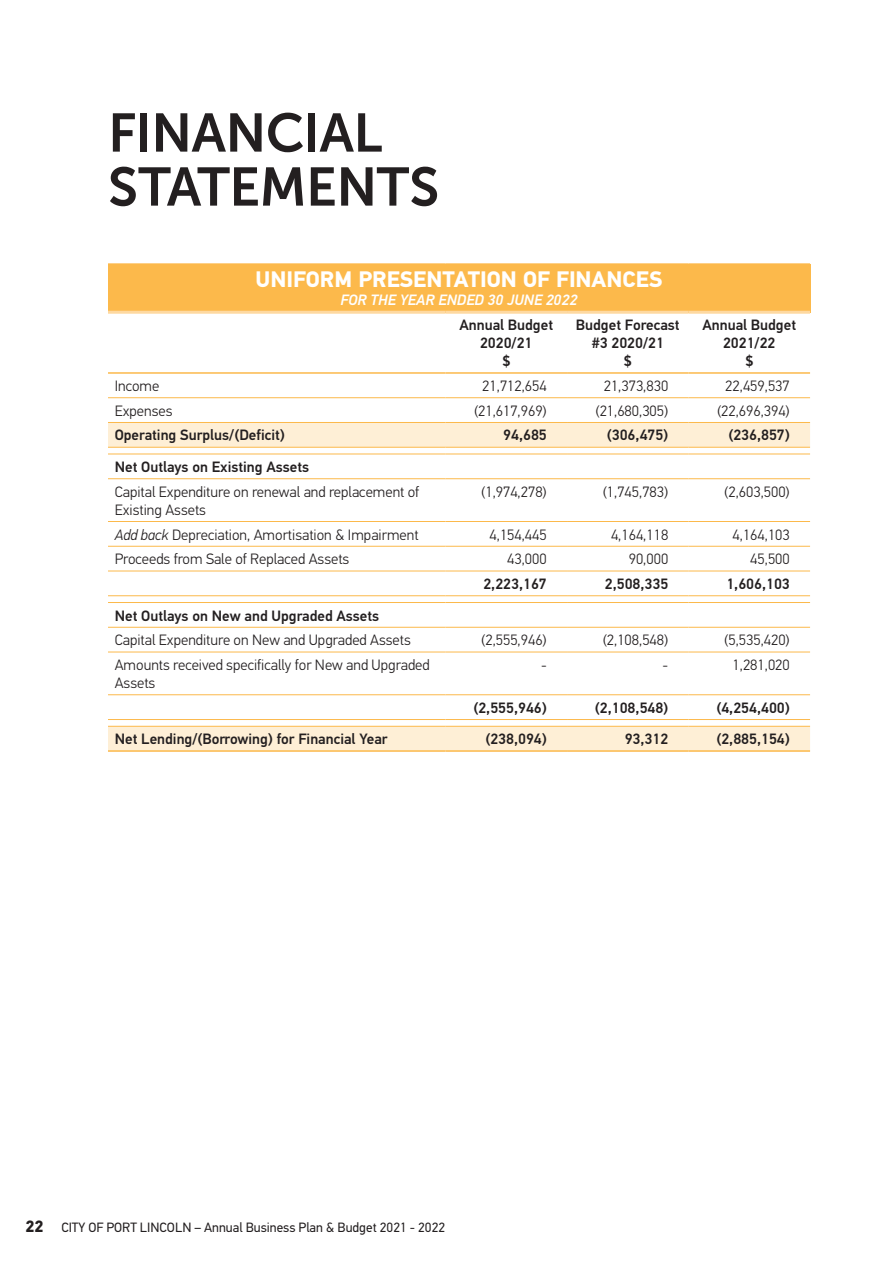
<style>
.page{position:relative;width:893px;height:1263px;background:#fff}
.page>*{position:absolute;margin:0;border:0;box-sizing:border-box;transform-origin:0 0}
.t1{font:54px/54px "Museo Sans W01 700";letter-spacing:-.015em;color:#231f20}
.t2{font:700 22.5px "PFDIN Text Pro";color:#fff}
.t3{font:300 15px/18px "PFDIN Text Pro";color:#231f20}
.t4{font:500 15px/18px "PFDIN Text Pro";color:#231f20;text-align:center}
.t5{font:italic 500 15px "PFDIN Text Pro";color:#fff}
.t6{font:13.5px "PFDIN Text Pro";color:#231f20}
.s1{font-style:italic}
.s2{font-weight:700;font-size:16.5px}
</style>
<div class="page">
<div style="left:108px;top:264px;width:702px;height:48px;background:#fcb94b"></div>
<svg style="left:108px;top:423px;width:702px;height:327px"></svg>
<hr style="left:108px;top:397px;width:338px;height:1px;background:#fcb94b">
<hr style="left:446px;top:397px;width:121px;height:1px;background:#fcb94b">
<hr style="left:567px;top:397px;width:121px;height:1px;background:#fcb94b">
<hr style="left:688px;top:397px;width:122px;height:1px;background:#fcb94b">
<hr style="left:108px;top:422px;width:338px;height:1px;background:#fcb94b">
<hr style="left:446px;top:422px;width:121px;height:1px;background:#fcb94b">
<hr style="left:567px;top:422px;width:121px;height:1px;background:#fcb94b">
<hr style="left:688px;top:422px;width:122px;height:1px;background:#fcb94b">
<hr style="left:108px;top:447px;width:338px;height:1px;background:#fcb94b">
<hr style="left:446px;top:447px;width:121px;height:1px;background:#fcb94b">
<hr style="left:567px;top:447px;width:121px;height:1px;background:#fcb94b">
<hr style="left:688px;top:447px;width:122px;height:1px;background:#fcb94b">
<hr style="left:108px;top:454px;width:338px;height:1px;background:#fcb94b">
<hr style="left:446px;top:454px;width:121px;height:1px;background:#fcb94b">
<hr style="left:567px;top:454px;width:121px;height:1px;background:#fcb94b">
<hr style="left:688px;top:454px;width:122px;height:1px;background:#fcb94b">
<hr style="left:108px;top:478px;width:338px;height:1px;background:#fcb94b">
<hr style="left:446px;top:478px;width:121px;height:1px;background:#fcb94b">
<hr style="left:567px;top:478px;width:121px;height:1px;background:#fcb94b">
<hr style="left:688px;top:478px;width:122px;height:1px;background:#fcb94b">
<hr style="left:108px;top:521px;width:338px;height:1px;background:#fcb94b">
<hr style="left:446px;top:521px;width:121px;height:1px;background:#fcb94b">
<hr style="left:567px;top:521px;width:121px;height:1px;background:#fcb94b">
<hr style="left:688px;top:521px;width:122px;height:1px;background:#fcb94b">
<hr style="left:108px;top:546px;width:338px;height:1px;background:#fcb94b">
<hr style="left:446px;top:546px;width:121px;height:1px;background:#fcb94b">
<hr style="left:567px;top:546px;width:121px;height:1px;background:#fcb94b">
<hr style="left:688px;top:546px;width:122px;height:1px;background:#fcb94b">
<hr style="left:108px;top:571px;width:338px;height:1px;background:#fcb94b">
<hr style="left:446px;top:571px;width:121px;height:1px;background:#fcb94b">
<hr style="left:567px;top:571px;width:121px;height:1px;background:#fcb94b">
<hr style="left:688px;top:571px;width:122px;height:1px;background:#fcb94b">
<hr style="left:108px;top:595px;width:338px;height:1px;background:#fcb94b">
<hr style="left:446px;top:595px;width:121px;height:1px;background:#fcb94b">
<hr style="left:567px;top:595px;width:121px;height:1px;background:#fcb94b">
<hr style="left:688px;top:595px;width:122px;height:1px;background:#fcb94b">
<hr style="left:108px;top:602px;width:338px;height:1px;background:#fcb94b">
<hr style="left:446px;top:602px;width:121px;height:1px;background:#fcb94b">
<hr style="left:567px;top:602px;width:121px;height:1px;background:#fcb94b">
<hr style="left:688px;top:602px;width:122px;height:1px;background:#fcb94b">
<hr style="left:108px;top:627px;width:338px;height:1px;background:#fcb94b">
<hr style="left:446px;top:627px;width:121px;height:1px;background:#fcb94b">
<hr style="left:567px;top:627px;width:121px;height:1px;background:#fcb94b">
<hr style="left:688px;top:627px;width:122px;height:1px;background:#fcb94b">
<hr style="left:108px;top:652px;width:338px;height:1px;background:#fcb94b">
<hr style="left:446px;top:652px;width:121px;height:1px;background:#fcb94b">
<hr style="left:567px;top:652px;width:121px;height:1px;background:#fcb94b">
<hr style="left:688px;top:652px;width:122px;height:1px;background:#fcb94b">
<hr style="left:108px;top:694px;width:338px;height:1px;background:#fcb94b">
<hr style="left:446px;top:694px;width:121px;height:1px;background:#fcb94b">
<hr style="left:567px;top:694px;width:121px;height:1px;background:#fcb94b">
<hr style="left:688px;top:694px;width:122px;height:1px;background:#fcb94b">
<hr style="left:108px;top:719px;width:338px;height:1px;background:#fcb94b">
<hr style="left:446px;top:719px;width:121px;height:1px;background:#fcb94b">
<hr style="left:567px;top:719px;width:121px;height:1px;background:#fcb94b">
<hr style="left:688px;top:719px;width:122px;height:1px;background:#fcb94b">
<hr style="left:108px;top:726px;width:338px;height:1px;background:#fcb94b">
<hr style="left:446px;top:726px;width:121px;height:1px;background:#fcb94b">
<hr style="left:567px;top:726px;width:121px;height:1px;background:#fcb94b">
<hr style="left:688px;top:726px;width:122px;height:1px;background:#fcb94b">
<hr style="left:108px;top:750px;width:338px;height:2px;background:#fcb94b">
<hr style="left:446px;top:750px;width:121px;height:2px;background:#fcb94b">
<hr style="left:567px;top:750px;width:121px;height:2px;background:#fcb94b">
<hr style="left:688px;top:750px;width:122px;height:2px;background:#fcb94b">
<hr style="left:108px;top:311px;width:338px;height:3px;background:#fed9a1">
<hr style="left:446px;top:311px;width:121px;height:3px;background:#fed9a1">
<hr style="left:567px;top:311px;width:121px;height:3px;background:#fed9a1">
<hr style="left:688px;top:311px;width:122px;height:3px;background:#fed9a1">
<hr style="left:108px;top:372px;width:338px;height:2px;background:#fcb94b">
<hr style="left:446px;top:372px;width:121px;height:2px;background:#fcb94b">
<hr style="left:567px;top:372px;width:121px;height:2px;background:#fcb94b">
<hr style="left:688px;top:372px;width:122px;height:2px;background:#fcb94b">
<p class="t1" style="left:108px;top:106px;width:333px">FINANCIAL<br>STATEMENTS</p>
<p class="t2" style="left:256px;top:266px;width:408px">UNIFORM PRESENTATION OF FINANCES</p>
<p class="t5" style="left:341px;top:291px;width:238px">FOR THE YEAR ENDED 30 JUNE 2022</p>
<p class="t4" style="left:459px;top:316px;width:95px">Annual Budget<br>2020/21</p>
<p class="t4" style="left:502px;top:352px;width:9px">$</p>
<p class="t4" style="left:576px;top:316px;width:105px">Budget Forecast #3 2020/21</p>
<p class="t4" style="left:624px;top:352px;width:9px">$</p>
<p class="t4" style="left:702px;top:316px;width:95px">Annual Budget<br>2021/22</p>
<p class="t4" style="left:745px;top:352px;width:9px">$</p>
<p class="t3" style="left:115px;top:377px;width:46px">Income</p>
<p class="t3" style="left:482px;top:377px;width:66px">21,712,654</p>
<p class="t3" style="left:604px;top:377px;width:66px">21,373,830</p>
<p class="t3" style="left:725px;top:377px;width:66px">22,459,537</p>
<p class="t3" style="left:115px;top:402px;width:59px">Expenses</p>
<p class="t3" style="left:474px;top:402px;width:74px">(21,617,969)</p>
<p class="t3" style="left:595px;top:402px;width:74px">(21,680,305)</p>
<p class="t3" style="left:717px;top:402px;width:74px">(22,696,394)</p>
<p class="t4" style="left:115px;top:426px;width:172px">Operating Surplus/(Deficit)</p>
<p class="t4" style="left:503px;top:426px;width:45px">94,685</p>
<p class="t4" style="left:607px;top:426px;width:63px">(306,475)</p>
<p class="t4" style="left:728px;top:426px;width:63px">(236,857)</p>
<p class="t4" style="left:115px;top:458px;width:196px">Net Outlays on Existing Assets</p>
<p class="t3" style="left:115px;top:483px;width:306px">Capital Expenditure on renewal and replacement of<br>Existing Assets</p>
<p class="t3" style="left:481px;top:483px;width:67px">(1,974,278)</p>
<p class="t3" style="left:603px;top:483px;width:67px">(1,745,783)</p>
<p class="t3" style="left:724px;top:483px;width:67px">(2,603,500)</p>
<p class="t3" style="left:115px;top:526px;width:305px"><span class="s1">Add back</span> Depreciation, Amortisation &amp; Impairment</p>
<p class="t3" style="left:490px;top:526px;width:59px">4,154,445</p>
<p class="t3" style="left:611px;top:526px;width:59px">4,164,118</p>
<p class="t3" style="left:733px;top:526px;width:59px">4,164,103</p>
<p class="t3" style="left:115px;top:550px;width:236px">Proceeds from Sale of Replaced Assets</p>
<p class="t3" style="left:507px;top:550px;width:41px">43,000</p>
<p class="t3" style="left:629px;top:550px;width:41px">90,000</p>
<p class="t3" style="left:750px;top:550px;width:41px">45,500</p>
<p class="t4" style="left:483px;top:575px;width:65px">2,223,167</p>
<p class="t4" style="left:605px;top:575px;width:65px">2,508,335</p>
<p class="t4" style="left:726px;top:575px;width:65px">1,606,103</p>
<p class="t4" style="left:115px;top:606px;width:266px">Net Outlays on New and Upgraded Assets</p>
<p class="t3" style="left:115px;top:631px;width:298px">Capital Expenditure on New and Upgraded Assets</p>
<p class="t3" style="left:481px;top:631px;width:67px">(2,555,946)</p>
<p class="t3" style="left:603px;top:631px;width:67px">(2,108,548)</p>
<p class="t3" style="left:724px;top:631px;width:67px">(5,535,420)</p>
<p class="t3" style="left:115px;top:656px;width:316px">Amounts received specifically for New and Upgraded<br>Assets</p>
<p class="t3" style="left:541px;top:656px;width:7px">-</p>
<p class="t3" style="left:663px;top:656px;width:7px">-</p>
<p class="t3" style="left:733px;top:656px;width:59px">1,281,020</p>
<p class="t4" style="left:473px;top:699px;width:75px">(2,555,946)</p>
<p class="t4" style="left:595px;top:699px;width:75px">(2,108,548)</p>
<p class="t4" style="left:716px;top:699px;width:75px">(4,254,400)</p>
<p class="t4" style="left:115px;top:730px;width:274px">Net Lending/(Borrowing) for Financial Year</p>
<p class="t4" style="left:485px;top:730px;width:63px">(238,094)</p>
<p class="t4" style="left:625px;top:730px;width:45px">93,312</p>
<p class="t4" style="left:716px;top:730px;width:75px">(2,885,154)</p>
<p class="t6" style="left:26px;top:1219px;width:421px"><span class="s2">22</span> CITY OF PORT LINCOLN – Annual Business Plan &amp; Budget 2021 - 2022</p>
</div>
